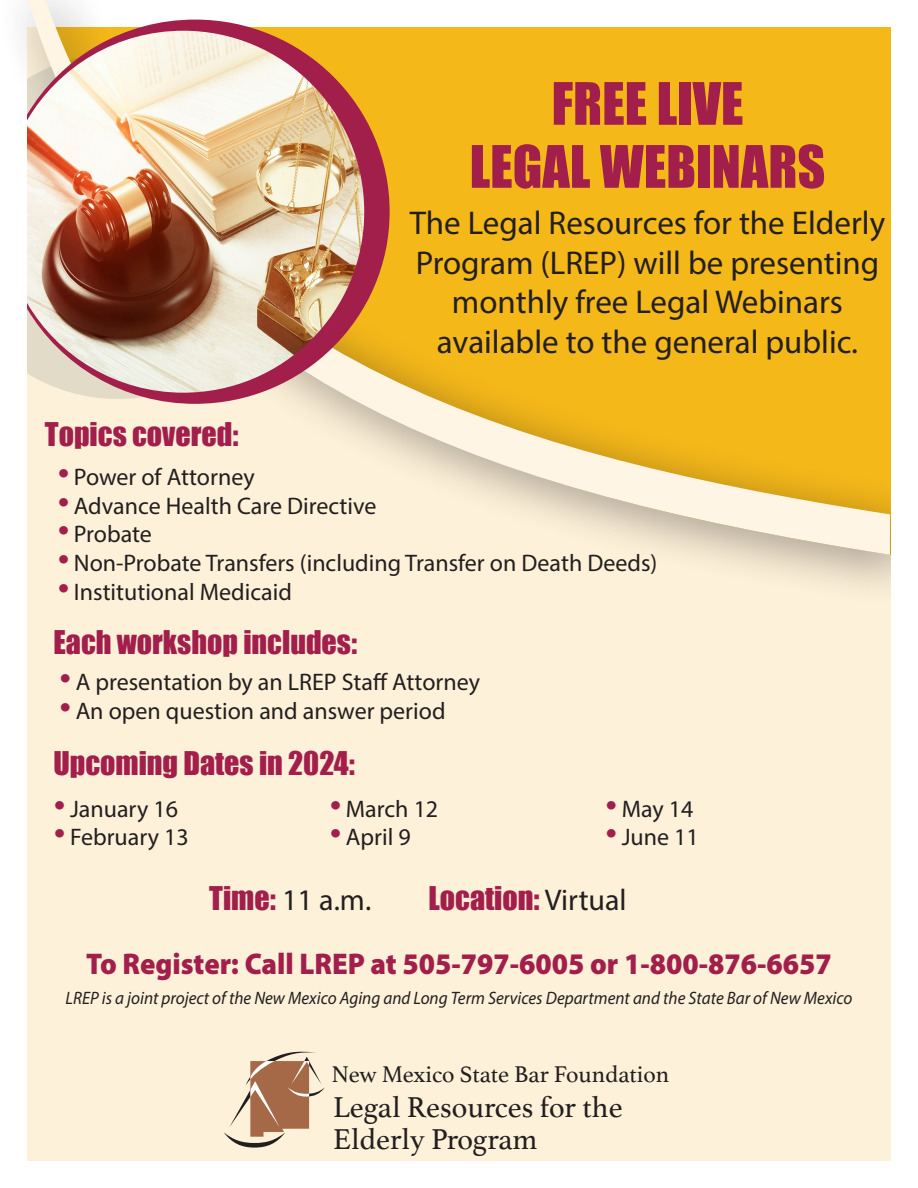
<style>
.page{position:relative;width:918px;height:1188px;background:#fff}
.page>*{position:absolute;margin:0;border:0;box-sizing:border-box;transform-origin:0 0}
.t1{font:54px "Impact";color:#a21e4b}
.t2{font:33px/39.6px "Myriad Pro";color:#231f20;text-align:center}
.t3{font:30.15px/32px "Athelas";color:#231f20}
.t4{font:30px "Impact";color:#a21e4b}
.t5{font:900 30px "Myriad Pro";color:#a21e4b;scale:.95 1}
.t6{font:30px "Myriad Pro";color:#231f20}
.t7{font:24px "Myriad Pro";color:#231f20}
.t8{font:23.85px "Athelas";color:#231f20}
.t9{font:italic 18px "Myriad Pro";color:#231f20;scale:.95 1}
.s1{font-family:"Impact";font-size:30px;color:#a21e4b}
.s2{font-family:"Impact";color:#a21e4b}
.s3{font-family:"Myriad Pro";color:#231f20}
</style>
<div class="page">
<div style="left:27px;top:27px;width:864px;height:1134px;background:#fef1d9"></div>
<div style="left:0;top:0;width:918px;height:608px;background:#231f20;opacity:.45"></div>
<svg style="left:27px;top:0;width:863px;height:555px;fill:#f5b819"></svg>
<svg style="left:27px;top:20px;width:363px;height:384px"></svg>
<img style="left:27px;top:31px;width:337px;height:362px">
<div style="left:891px;top:436px;width:27px;height:225px;background:#fff"></div>
<svg style="left:224px;top:1051px;width:101px;height:97px"></svg>
<p class="t1" style="left:552px;top:62px;width:193px">FREE LIVE</p>
<p class="t1" style="left:470px;top:125px;width:357px">LEGAL WEBINARS</p>
<p class="t2" style="left:410px;top:203px;width:477px">The Legal Resources for the Elderly<br>Program (LREP) will be presenting monthly free Legal Webinars available to the general public.</p>
<p class="t4" style="left:45px;top:411px;width:195px">Topics covered:</p>
<p class="t7" style="left:58px;top:462px;width:198px"><span class="s1">•</span> Power of Attorney</p>
<p class="t7" style="left:58px;top:491px;width:319px"><span class="s1">•</span> Advance Health Care Directive</p>
<p class="t7" style="left:58px;top:520px;width:95px"><span class="s1">•</span> Probate</p>
<p class="t7" style="left:58px;top:548px;width:601px"><span class="s1">•</span> Non-Probate Transfers (including Transfer on Death Deeds)</p>
<p class="t7" style="left:58px;top:577px;width:235px"><span class="s1">•</span> Institutional Medicaid</p>
<p class="t4" style="left:53px;top:619px;width:305px">Each workshop includes:</p>
<p class="t7" style="left:60px;top:667px;width:421px"><span class="s1">•</span> A presentation by an LREP Staff Attorney</p>
<p class="t7" style="left:60px;top:696px;width:387px"><span class="s1">•</span> An open question and answer period</p>
<p class="t4" style="left:53px;top:740px;width:303px">Upcoming Dates in 2024:</p>
<p class="t7" style="left:55px;top:794px;width:125px"><span class="s1">•</span> January 16</p>
<p class="t7" style="left:55px;top:823px;width:136px"><span class="s1">•</span> February 13</p>
<p class="t7" style="left:330px;top:794px;width:109px"><span class="s1">•</span> March 12</p>
<p class="t7" style="left:330px;top:823px;width:82px"><span class="s1">•</span> April 9</p>
<p class="t7" style="left:606px;top:794px;width:89px"><span class="s1">•</span> May 14</p>
<p class="t7" style="left:606px;top:823px;width:94px"><span class="s1">•</span> June 11</p>
<p class="t6" style="left:209px;top:882px;width:163px"><span class="s2">Time:</span> 11 a.m.</p>
<p class="t4" style="left:428px;top:875px;width:200px">Location: <span class="s3">Virtual</span></p>
<p class="t5" style="left:86px;top:944px;width:786px">To Register: Call LREP at 505-797-6005 or 1-800-876-6657</p>
<p class="t9" style="left:66px;top:987px;width:830px">LREP is a joint project of the New Mexico Aging and Long Term Services Department and the State Bar of New Mexico</p>
<p class="t8" style="left:332px;top:1055px;width:339px">New Mexico State Bar Foundation</p>
<p class="t3" style="left:333px;top:1091px;width:291px">Legal Resources for the<br>Elderly Program</p>
</div>
